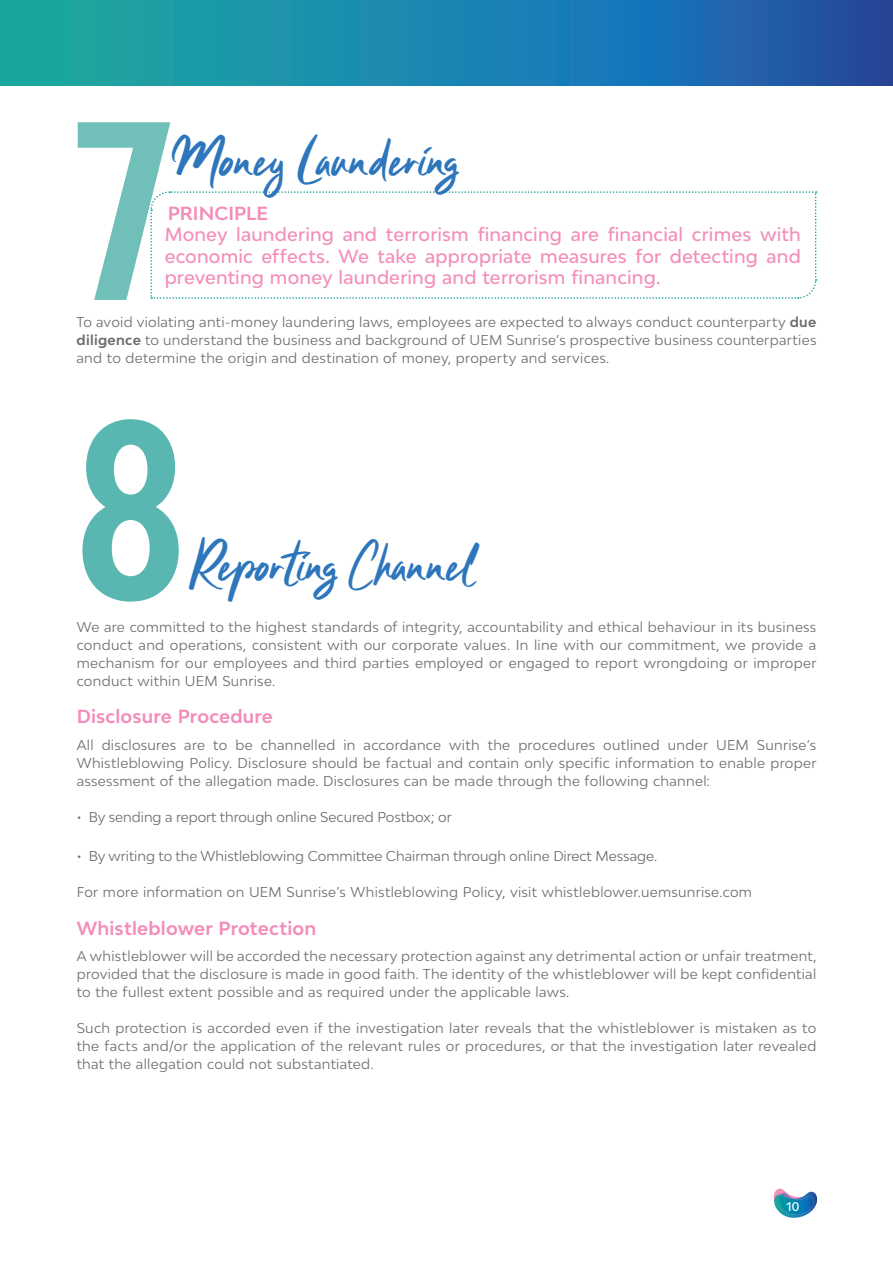
<style>
.page{position:relative;width:893px;height:1263px;background:#fff}
.page>*{position:absolute;margin:0;border:0;box-sizing:border-box;transform-origin:0 0}
.t1{font:700 ultra-condensed 240px "Bw Modelica";color:#70bfb9}
.t2{font:700 ultra-condensed 240px "Bw Modelica";color:#59b6b0}
.t3{font:49.5px "Clattering";color:#2e76bc}
.t4{font:500 18px/21.6px "Bw Modelica";letter-spacing:.01em;color:#f38eba;text-align:justify}
.t5{font:700 18px "Bw Modelica";letter-spacing:.005em;color:#f38eba}
.t6{font:13.5px/18px "Bw Modelica";letter-spacing:.02em;color:#6c6d70;text-align:justify}
.t7{font:13.5px "Bw Modelica";color:#6c6d70}
.t8{font:500 12px "Bw Modelica";color:#fff}
.s1{font-weight:700}
</style>
<div class="page">
<svg style="left:0;top:0;width:893px;height:85px;background:#1c81aa"></svg>
<svg style="left:150px;top:191px;width:667px;height:108px"></svg>
<svg style="left:773px;top:1188px;width:45px;height:30px"></svg>
<h1 class="t1" style="left:73px;top:55px;width:101px">7</h1>
<h2 class="t3" style="left:172px;top:128px;width:290px">Money Laundering</h2>
<h3 class="t5" style="left:168px;top:201px;width:102px">PRINCIPLE</h3>
<h3 class="t4" style="left:165px;top:223px;width:638px">Money laundering and terrorism financing are financial crimes with economic effects. We take appropriate measures for detecting and preventing money laundering and terrorism financing.</h3>
<p class="t6" style="left:77px;top:312px;width:741px">To avoid violating anti-money laundering laws, employees are expected to always conduct counterparty <span class="s1">due diligence</span> to understand the business and background of UEM Sunrise’s prospective business counterparties and to determine the origin and destination of money, property and services.</p>
<h1 class="t2" style="left:75px;top:354px;width:114px">8</h1>
<h2 class="t3" style="left:192px;top:534px;width:285px">Reporting Channel</h2>
<p class="t6" style="left:77px;top:617px;width:741px">We are committed to the highest standards of integrity, accountability and ethical behaviour in its business conduct and operations, consistent with our corporate values. In line with our commitment, we provide a mechanism for our employees and third parties employed or engaged to report wrongdoing or improper conduct within UEM Sunrise.</p>
<h3 class="t5" style="left:77px;top:705px;width:198px">Disclosure Procedure</h3>
<p class="t6" style="left:77px;top:735px;width:741px">All disclosures are to be channelled in accordance with the procedures outlined under UEM Sunrise’s Whistleblowing Policy. Disclosure should be factual and contain only specific information to enable proper assessment of the allegation made. Disclosures can be made through the following channel:</p>
<p class="t7" style="left:77px;top:808px;width:377px">• By sending a report through online Secured Postbox; or</p>
<p class="t7" style="left:77px;top:848px;width:582px">• By writing to the Whistleblowing Committee Chairman through online Direct Message.</p>
<p class="t6" style="left:77px;top:883px;width:677px">For more information on UEM Sunrise’s Whistleblowing Policy, visit whistleblower.uemsunrise.com</p>
<h3 class="t5" style="left:77px;top:916px;width:241px">Whistleblower Protection</h3>
<p class="t6" style="left:77px;top:947px;width:741px">A whistleblower will be accorded the necessary protection against any detrimental action or unfair treatment, provided that the disclosure is made in good faith. The identity of the whistleblower will be kept confidential to the fullest extent possible and as required under the applicable laws.</p>
<p class="t6" style="left:77px;top:1019px;width:741px">Such protection is accorded even if the investigation later reveals that the whistleblower is mistaken as to the facts and/or the application of the relevant rules or procedures, or that the investigation later revealed that the allegation could not substantiated.</p>
<p class="t8" style="left:786px;top:1199px;width:14px">10</p>
</div>
